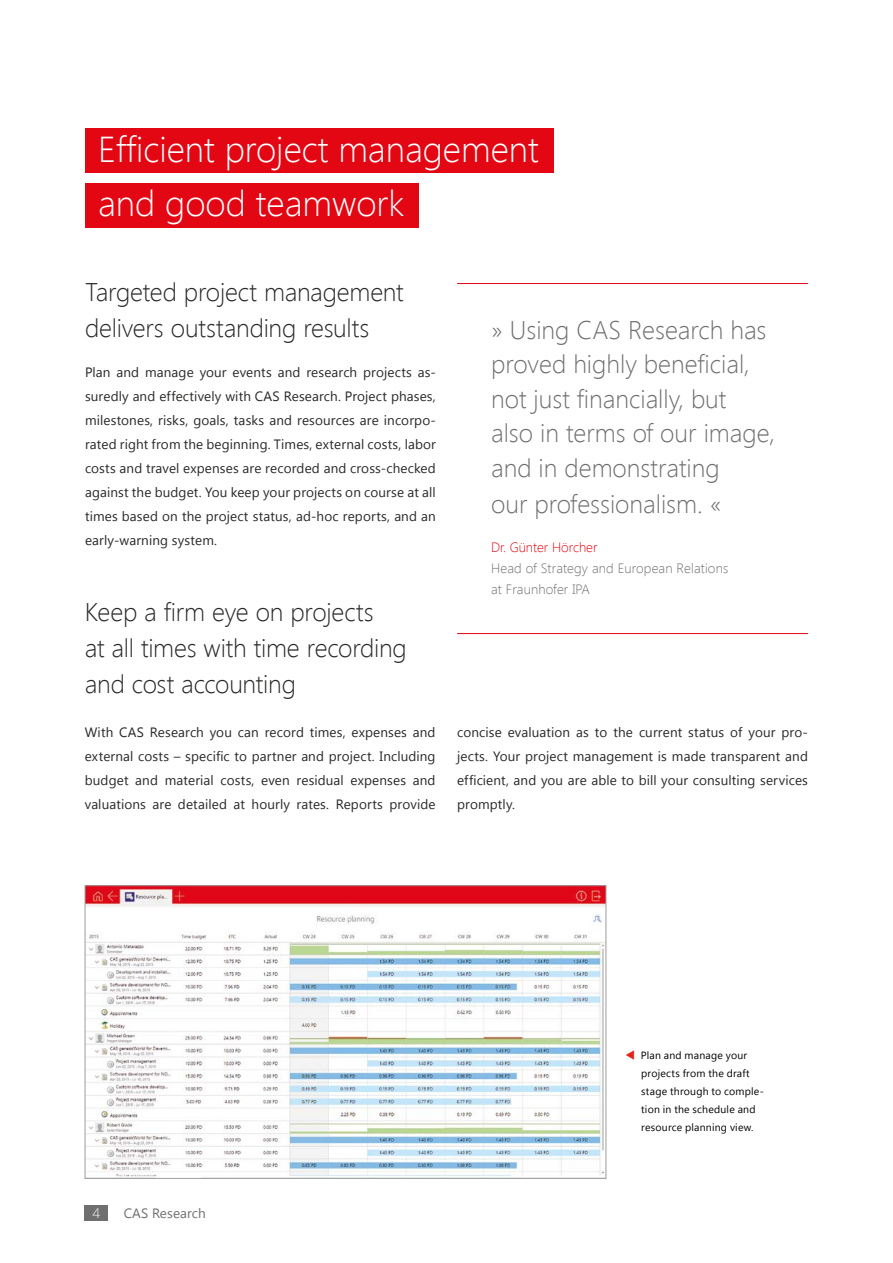
<style>
.page{position:relative;width:893px;height:1263px;background:#fff}
.page>*{position:absolute;margin:0;border:0;box-sizing:border-box;transform-origin:0 0}
.t1{font:300 36px/54px "Segoe UI";color:#fff}
.t2{font:300 25.5px/34.8px "Segoe UI";color:#706f6f}
.t3{font:300 25.5px/36px "Segoe UI";letter-spacing:-.01em;color:#282827}
.t4{font:13.5px/24px "Segoe UI";letter-spacing:.01em;color:#282827;text-align:justify}
.t5{font:300 13.5px/21.6px "Segoe UI";letter-spacing:.01em;color:#706f6f}
.t6{font:300 13.5px "Segoe UI";color:#e30613}
.t7{font:13.5px "Segoe UI";letter-spacing:.01em;color:#706f6f}
.t8{font:13.5px "Segoe UI";color:#fff}
.t9{font:10.5px/18px "Segoe UI";letter-spacing:.02em;color:#000}
.s1{color:#e5231b}
</style>
<div class="page">
<div style="left:85px;top:1205px;width:23px;height:16px;background:#706f6f"></div>
<div style="left:85px;top:183px;width:333px;height:44px;background:#e30613"></div>
<div style="left:85px;top:129px;width:469px;height:44px;background:#e30613"></div>
<hr style="left:457px;top:283px;width:351px;height:1px;background:#e30613">
<hr style="left:457px;top:633px;width:351px;height:1px;background:#e30613">
<img style="left:87px;top:887px;width:517px;height:290px">
<div style="left:85px;top:885px;width:521px;height:294px;border:1px solid #9d9d9c"></div>
<h1 class="t1" style="left:98px;top:121px;width:442px">Efficient project management and good teamwork</h1>
<h2 class="t3" style="left:85px;top:273px;width:320px">Targeted project management delivers outstanding results</h2>
<p class="t4" style="left:85px;top:360px;width:352px">Plan and manage your events and research projects as&shy;suredly and effectively with CAS Research. Project phases, milestones, risks, goals, tasks and resources are incorpo&shy;rated right from the beginning. Times, external costs, labor costs and travel expenses are recorded and cross-checked against the budget. You keep your projects on course at all times based on the project status, ad-hoc reports, and an early-warning system.</p>
<h2 class="t3" style="left:85px;top:593px;width:324px">Keep a firm eye on projects<br>at all times with time recording and cost accounting</h2>
<p class="t4" style="left:85px;top:720px;width:352px">With CAS Research you can record times, expenses and external costs – specific to partner and project. Including budget and material costs, even residual expenses and valuations are detailed at hourly rates. Reports provide</p>
<h2 class="t2" style="left:491px;top:311px;width:286px">» Using CAS Research has proved highly beneficial, not just financially, but<br>also in terms of our image, and in demonstrating<br>our professionalism. «</h2>
<p class="t6" style="left:491px;top:538px;width:108px">Dr. Günter Hörcher</p>
<p class="t5" style="left:491px;top:557px;width:239px">Head of Strategy and European Relations at Fraunhofer IPA</p>
<p class="t4" style="left:457px;top:720px;width:352px">concise evaluation as to the current status of your pro&shy;jects. Your project management is made transparent and efficient, and you are able to bill your consulting services promptly.</p>
<p class="t8" style="left:85px;top:1206px;width:17px">4<sup>4</sup></p>
<p class="t7" style="left:124px;top:1203px;width:84px">CAS Research</p>
<p class="t9" style="left:641px;top:1046px;width:124px;text-indent:-16px"><span class="s1">▼</span> Plan and manage your projects from the draft stage through to comple&shy;tion in the schedule and resource planning view.</p>
</div>
